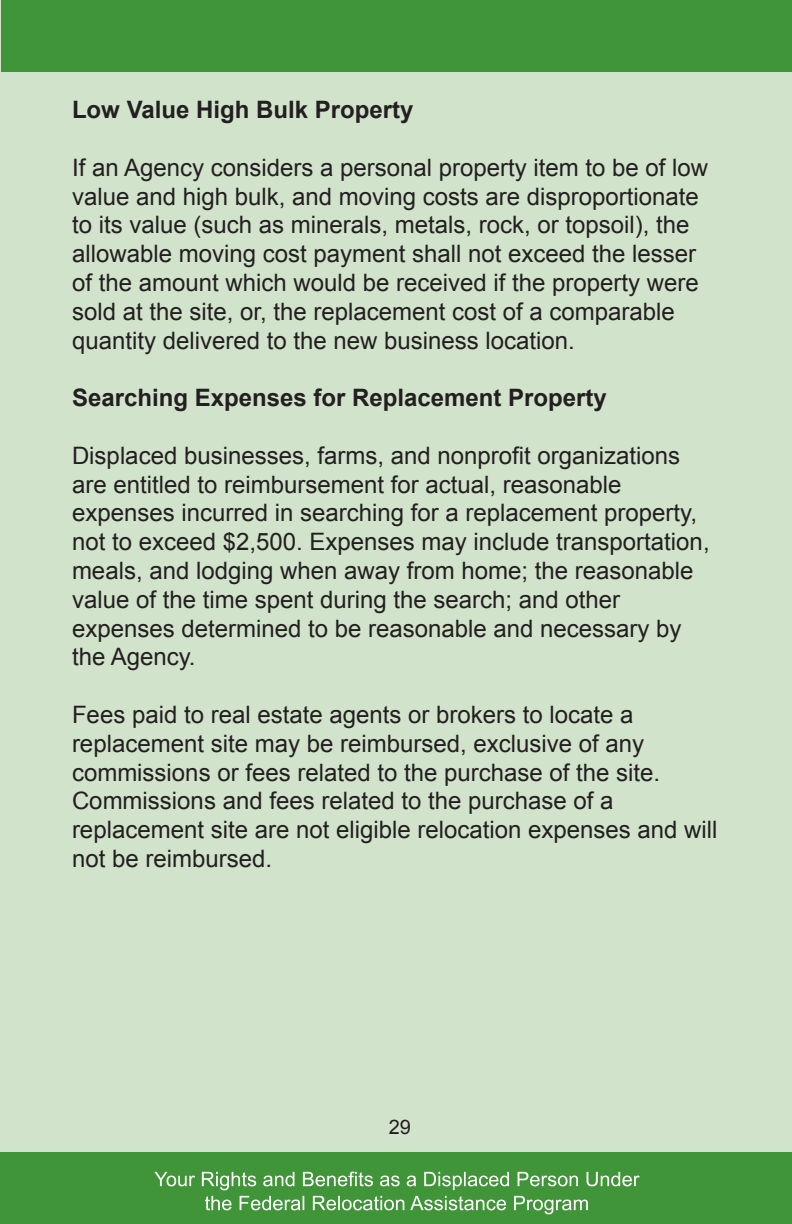
<style>
.page{position:relative;width:792px;height:1224px;background:#d2e3cc}
.page>*{position:absolute;margin:0;border:0;box-sizing:border-box;transform-origin:0 0}
.t1{font:24px/28.8px "Arial";color:#231f20}
.t2{font:700 24px "Arial";color:#231f20}
.t3{font:20px/24px "Arial";color:#fff;text-align:center}
.t4{font:20px "Arial";color:#231f20}
</style>
<div class="page">
<div style="left:0;top:1152px;width:792px;height:72px;background:#3f9537"></div>
<div style="left:2px;top:0;width:790px;height:72px;background:#3f9537"></div>
<p class="t2" style="left:72px;top:94px;width:343px">Low Value High Bulk Property</p>
<p class="t1" style="left:72px;top:153px;width:638px">If an Agency considers a personal property item to be of low value and high bulk, and moving costs are disproportionate to its value (such as minerals, metals, rock, or topsoil), the allowable moving cost payment shall not exceed the lesser of the amount which would be received if the property were sold at the site, or, the replacement cost of a comparable quantity delivered to the new business location.</p>
<p class="t2" style="left:72px;top:382px;width:536px">Searching Expenses for Replacement Property</p>
<p class="t1" style="left:72px;top:441px;width:639px">Displaced businesses, farms, and nonprofit organizations are entitled to reimbursement for actual, reasonable expenses incurred in searching for a replacement property, not to exceed $2,500. Expenses may include transportation, meals, and lodging when away from home; the reasonable value of the time spent during the search; and other expenses determined to be reasonable and necessary by the Agency.</p>
<p class="t1" style="left:72px;top:701px;width:647px">Fees paid to real estate agents or brokers to locate a replacement site may be reimbursed, exclusive of any commissions or fees related to the purchase of the site.<br>Commissions and fees related to the purchase of a replacement site are not eligible relocation expenses and will not be reimbursed.</p>
<p class="t4" style="left:389px;top:1114px;width:24px">29</p>
<p class="t3" style="left:154px;top:1167px;width:487px">Your Rights and Benefits as a Displaced Person Under the Federal Relocation Assistance Program</p>
</div>
